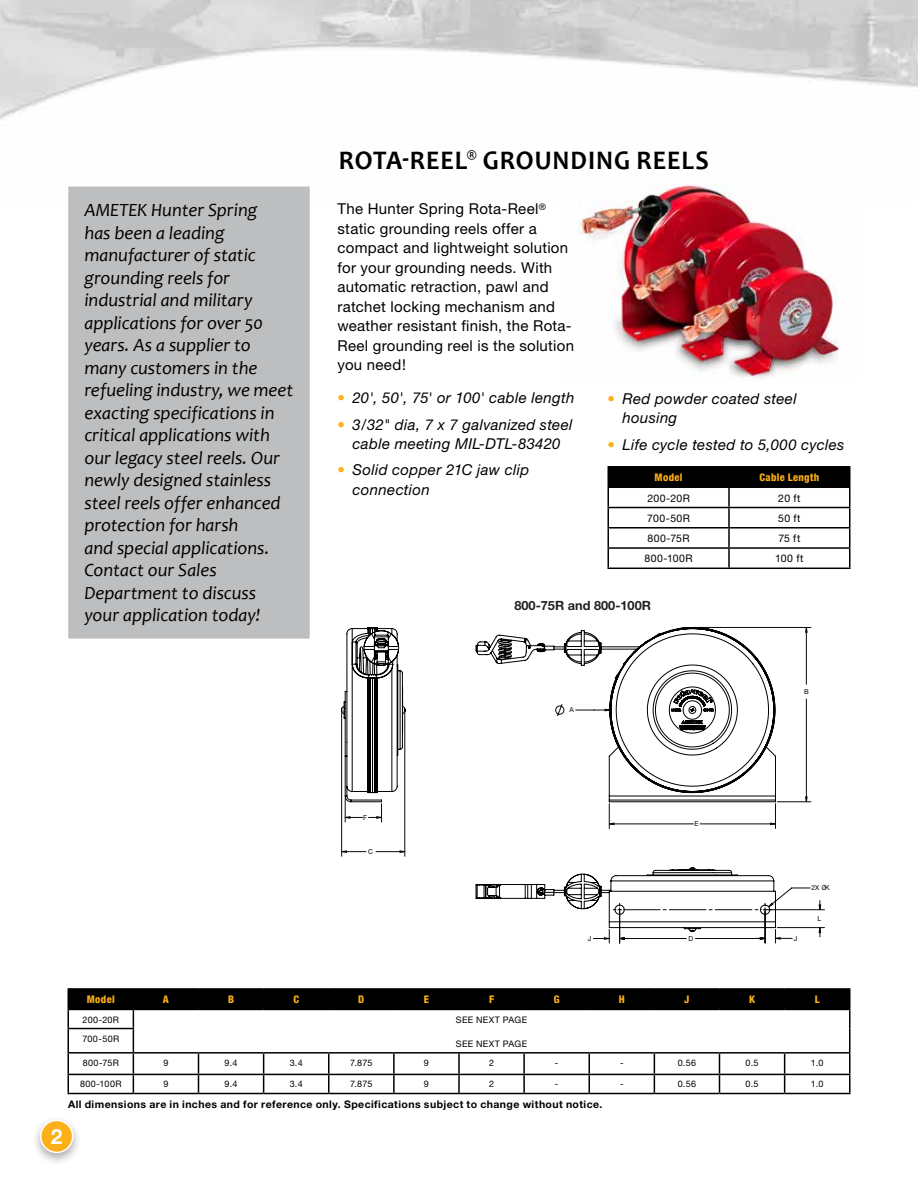
<style>
.page{position:relative;width:918px;height:1188px;background:#fff}
.page>*{position:absolute;margin:0;border:0;box-sizing:border-box;transform-origin:0 0}
.t1{font:700 27px "Candara";letter-spacing:.035em;color:#000;scale:.95 1}
.t2{font:700 21px "Helvetica Neue";color:#fff}
.t3{font:italic 18.75px/22.5px "Candara";letter-spacing:-.005em;color:#000}
.t4{font:15px/19.5px "Helvetica Neue";letter-spacing:.02em;color:#000}
.t5{font:italic 15px/19.5px "Helvetica Neue";letter-spacing:.02em;color:#000}
.t6{font:700 12.75px "Helvetica Neue";color:#231f20}
.t7{font:700 10.5px "Helvetica Neue";letter-spacing:.04em;color:#000}
.t8{font:10.5px "Helvetica Neue";letter-spacing:.04em;color:#000}
.t9{font:800 condensed 10.5px "Helvetica Neue";letter-spacing:.03em;color:#fcaf17}
.t10{font:9px "Helvetica Neue";letter-spacing:.035em;color:#000}
.t11{font:6.75px "Helvetica Neue";color:#010101}
.s1{color:#fcaf17}
.s2{font-size:7.2px;color:#000}
</style>
<div class="page">
<img style="left:0;top:0;width:918px;height:120px">
<div style="left:31px;top:1115px;width:51px;height:51px;background:#000;opacity:.35"></div>
<div style="left:41px;top:1120px;width:32px;height:32px;background:#fcaf17;border-radius:50%"></div>
<div style="left:40px;top:1120px;width:33px;height:33px;border:2px solid #fff;border-radius:50%"></div>
<hr style="left:68px;top:988px;width:65px;height:2px;background:#000">
<hr style="left:133px;top:988px;width:66px;height:2px;background:#000">
<hr style="left:198px;top:988px;width:66px;height:2px;background:#000">
<hr style="left:264px;top:988px;width:65px;height:2px;background:#000">
<hr style="left:329px;top:988px;width:65px;height:2px;background:#000">
<hr style="left:394px;top:988px;width:65px;height:2px;background:#000">
<hr style="left:459px;top:988px;width:65px;height:2px;background:#000">
<hr style="left:524px;top:988px;width:65px;height:2px;background:#000">
<hr style="left:589px;top:988px;width:65px;height:2px;background:#000">
<hr style="left:654px;top:988px;width:66px;height:2px;background:#000">
<hr style="left:720px;top:988px;width:65px;height:2px;background:#000">
<hr style="left:785px;top:988px;width:66px;height:2px;background:#000">
<hr style="left:785px;top:1009px;width:66px;height:1px;background:#000">
<hr style="left:785px;top:1052px;width:66px;height:2px;background:#000">
<hr style="left:785px;top:1074px;width:66px;height:1px;background:#000">
<svg style="left:68px;top:989px;width:782px;height:104px"></svg>
<hr style="left:68px;top:1093px;width:65px;height:1px;background:#000">
<hr style="left:133px;top:1093px;width:66px;height:1px;background:#000">
<hr style="left:198px;top:1093px;width:66px;height:1px;background:#000">
<hr style="left:264px;top:1093px;width:65px;height:1px;background:#000">
<hr style="left:329px;top:1093px;width:65px;height:1px;background:#000">
<hr style="left:394px;top:1093px;width:65px;height:1px;background:#000">
<hr style="left:459px;top:1093px;width:65px;height:1px;background:#000">
<hr style="left:524px;top:1093px;width:65px;height:1px;background:#000">
<hr style="left:589px;top:1093px;width:65px;height:1px;background:#000">
<hr style="left:654px;top:1093px;width:66px;height:1px;background:#000">
<hr style="left:720px;top:1093px;width:65px;height:1px;background:#000">
<hr style="left:785px;top:1093px;width:66px;height:1px;background:#000">
<div style="left:68px;top:186px;width:242px;height:453px;background:#bcbec0"></div>
<div style="left:67px;top:185px;width:244px;height:455px;border:2px solid #fff"></div>
<img style="left:578px;top:183px;width:261px;height:196px">
<svg style="left:342px;top:627px;width:479px;height:312px"></svg>
<svg style="left:476px;top:627px;width:300px;height:175px"></svg>
<svg style="left:476px;top:867px;width:300px;height:65px"></svg>
<svg style="left:341px;top:626px;width:64px;height:176px"></svg>
<hr style="left:608px;top:466px;width:121px;height:2px;background:#000">
<hr style="left:729px;top:466px;width:121px;height:2px;background:#000">
<svg style="left:608px;top:467px;width:242px;height:101px"></svg>
<hr style="left:608px;top:568px;width:121px;height:1px;background:#000">
<hr style="left:729px;top:568px;width:121px;height:1px;background:#000">
<h1 class="t1" style="left:339px;top:144px;width:391px">ROTA-REEL<sup>®</sup> GROUNDING REELS</h1>
<p class="t3" style="left:84px;top:199px;width:211px">AMETEK Hunter Spring<br>has been a leading manufacturer of static grounding reels for industrial and military applications for over 50 years. As a supplier to many customers in the refueling industry, we meet exacting specifications in critical applications with our legacy steel reels. Our newly designed stainless steel reels offer enhanced protection for harsh<br>and special applications.<br>Contact our Sales<br>Department to discuss your application today!</p>
<p class="t4" style="left:338px;top:199px;width:238px">The Hunter Spring Rota-Reel<sup>® </sup>static grounding reels offer a compact and lightweight solution for your grounding needs. With automatic retraction, pawl and ratchet locking mechanism and weather resistant finish, the Rota-<br>Reel grounding reel is the solution you need!</p>
<p class="t5" style="left:338px;top:388px;width:238px"><span class="s1">•</span> 20', 50', 75' or 100' cable length</p>
<p class="t5" style="left:338px;top:414px;width:237px;text-align:center"><span class="s1">•</span> 3/32" dia, 7 x 7 galvanized steel cable meeting MIL-DTL-83420</p>
<p class="t5" style="left:353px;top:460px;width:178px;text-indent:-15px"><span class="s1">•</span> Solid copper 21C jaw clip connection</p>
<p class="t5" style="left:622px;top:389px;width:176px;text-indent:-15px"><span class="s1">•</span> Red powder coated steel housing</p>
<p class="t5" style="left:607px;top:434px;width:239px"><span class="s1">•</span> Life cycle tested to 5,000 cycles</p>
<p class="t9" style="left:655px;top:471px;width:29px">Model</p>
<p class="t9" style="left:759px;top:471px;width:61px">Cable Length</p>
<p class="t8" style="left:647px;top:492px;width:44px">200-20R</p>
<p class="t8" style="left:778px;top:492px;width:24px">20 ft</p>
<p class="t8" style="left:647px;top:512px;width:44px">700-50R</p>
<p class="t8" style="left:778px;top:512px;width:24px">50 ft</p>
<p class="t8" style="left:648px;top:532px;width:43px">800-75R</p>
<p class="t8" style="left:778px;top:532px;width:23px">75 ft</p>
<p class="t8" style="left:645px;top:552px;width:50px">800-100R</p>
<p class="t8" style="left:775px;top:552px;width:30px">100 ft</p>
<p class="t6" style="left:514px;top:598px;width:138px">800-75R and 800-100R</p>
<p class="t11" style="left:363px;top:813px;width:5px">F</p>
<p class="t11" style="left:368px;top:847px;width:6px">C</p>
<p class="t11" style="left:570px;top:705px;width:6px">A</p>
<p class="t11" style="left:804px;top:688px;width:6px">B</p>
<p class="t11" style="left:694px;top:820px;width:6px">E</p>
<p class="t11" style="left:588px;top:934px;width:5px">J</p>
<p class="t11" style="left:688px;top:934px;width:6px">D</p>
<p class="t11" style="left:794px;top:934px;width:5px">J</p>
<p class="t11" style="left:812px;top:884px;width:20px">2 X K<span class="s2">Ø</span></p>
<p class="t11" style="left:817px;top:914px;width:5px">L</p>
<p class="t9" style="left:87px;top:993px;width:29px">Model</p>
<p class="t9" style="left:163px;top:993px;width:8px">A</p>
<p class="t9" style="left:228px;top:993px;width:8px">B</p>
<p class="t9" style="left:293px;top:993px;width:7px">C</p>
<p class="t9" style="left:358px;top:993px;width:8px">D</p>
<p class="t9" style="left:424px;top:993px;width:7px">E</p>
<p class="t9" style="left:489px;top:993px;width:7px">F</p>
<p class="t9" style="left:554px;top:993px;width:7px">G</p>
<p class="t9" style="left:619px;top:993px;width:8px">H</p>
<p class="t9" style="left:684px;top:993px;width:7px">J</p>
<p class="t9" style="left:749px;top:993px;width:8px">K</p>
<p class="t9" style="left:815px;top:993px;width:6px">L</p>
<p class="t10" style="left:82px;top:1014px;width:38px">200-20R</p>
<p class="t10" style="left:456px;top:1014px;width:73px">SEE NEXT PAGE</p>
<p class="t10" style="left:456px;top:1038px;width:73px">SEE NEXT PAGE</p>
<p class="t10" style="left:82px;top:1033px;width:38px">700-50R</p>
<p class="t10" style="left:83px;top:1057px;width:38px">800-75R</p>
<p class="t10" style="left:163px;top:1057px;width:7px">9</p>
<p class="t10" style="left:225px;top:1057px;width:14px">9.4</p>
<p class="t10" style="left:290px;top:1057px;width:14px">3.4</p>
<p class="t10" style="left:350px;top:1057px;width:24px">7.875</p>
<p class="t10" style="left:424px;top:1057px;width:7px">9</p>
<p class="t10" style="left:489px;top:1057px;width:7px">2</p>
<p class="t10" style="left:555px;top:1057px;width:5px">-</p>
<p class="t10" style="left:620px;top:1057px;width:5px">-</p>
<p class="t10" style="left:678px;top:1057px;width:20px">0.56</p>
<p class="t10" style="left:746px;top:1057px;width:15px">0.5</p>
<p class="t10" style="left:811px;top:1057px;width:14px">1.0</p>
<p class="t10" style="left:80px;top:1079px;width:43px">800-100R</p>
<p class="t10" style="left:163px;top:1079px;width:7px">9</p>
<p class="t10" style="left:225px;top:1079px;width:14px">9.4</p>
<p class="t10" style="left:290px;top:1079px;width:14px">3.4</p>
<p class="t10" style="left:350px;top:1079px;width:24px">7.875</p>
<p class="t10" style="left:424px;top:1079px;width:7px">9</p>
<p class="t10" style="left:489px;top:1079px;width:7px">2</p>
<p class="t10" style="left:555px;top:1079px;width:5px">-</p>
<p class="t10" style="left:620px;top:1079px;width:5px">-</p>
<p class="t10" style="left:678px;top:1079px;width:20px">0.56</p>
<p class="t10" style="left:746px;top:1079px;width:15px">0.5</p>
<p class="t10" style="left:811px;top:1079px;width:14px">1.0</p>
<p class="t7" style="left:68px;top:1098px;width:536px">All dimensions are in inches and for reference only. Specifications subject to change without notice.</p>
<p class="t2" style="left:51px;top:1123px;width:13px">2</p>
</div>
